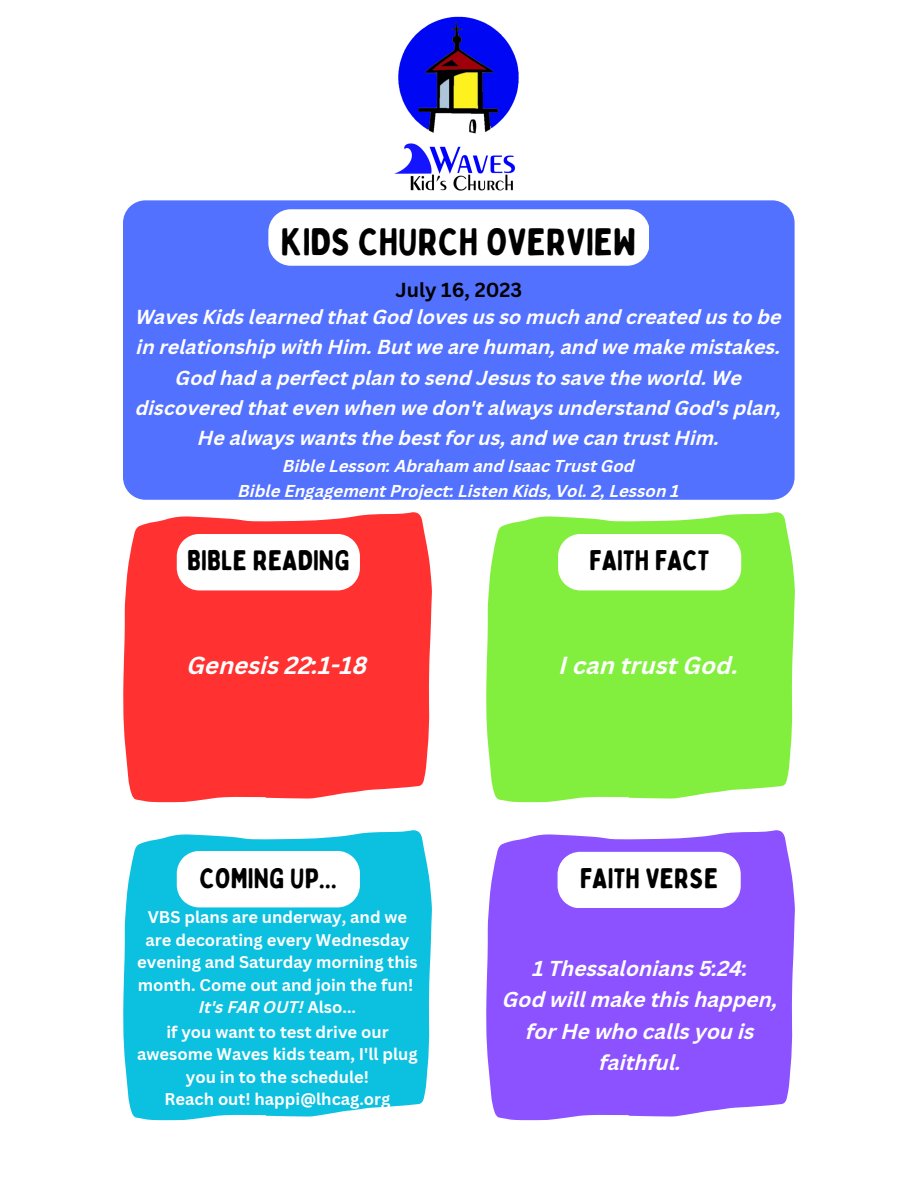
<style>
.page{position:relative;width:918px;height:1188px;background:#fff}
.page>*{position:absolute;margin:0;border:0;box-sizing:border-box;transform-origin:0 0}
.t1{font:38.1px "Bobby Jones Soft";color:#000}
.t2{font:28.2px "Bobby Jones Soft";color:#000}
.t3{font:italic 700 24px "Canva Sans";color:#fff}
.t4{font:italic 700 21px/31.5px "Canva Sans";color:#fff;text-align:center}
.t5{font:italic 700 19.8px/30.3px "Canva Sans";color:#fff;text-align:center}
.t6{font:700 19.8px "Canva Sans";color:#000}
.t7{font:italic 700 16.8px "Canva Sans";color:#fff}
.t8{font:700 16.5px/22.5px "Canva Sans";color:#fff;text-align:center}
.t9{font:italic 700 16.5px "Canva Sans";color:#fff}
.s1{font-style:normal}
</style>
<div class="page">
<svg style="left:123px;top:512px;width:309px;height:290px;background:#ff4040"></svg>
<svg style="left:486px;top:512px;width:309px;height:290px;background:#8bf04d"></svg>
<svg style="left:123px;top:830px;width:309px;height:290px;background:#1ec4e1"></svg>
<svg style="left:486px;top:830px;width:309px;height:290px;background:#945eff"></svg>
<div style="left:123px;top:200px;width:671px;height:300px;background:#5271ff"></div>
<svg style="left:268px;top:209px;width:381px;height:56px"></svg>
<svg style="left:177px;top:534px;width:183px;height:56px"></svg>
<svg style="left:558px;top:534px;width:183px;height:56px"></svg>
<svg style="left:177px;top:851px;width:183px;height:56px"></svg>
<svg style="left:558px;top:852px;width:183px;height:56px"></svg>
<img style="left:394px;top:16px;width:125px;height:175px">
<p class="t1" style="left:281px;top:218px;width:357px">KIDS CHURCH OVERVIEW</p>
<p class="t6" style="left:395px;top:276px;width:128px">July 16, 2023</p>
<p class="t5" style="left:136px;top:304px;width:647px">Waves Kids learned that God loves us so much and created us to be in relationship with Him. But we are human, and we make mistakes.<br>God had a perfect plan to send Jesus to save the world. We discovered that even when we don't always understand God's plan, He always wants the best for us, and we can trust Him.</p>
<p class="t7" style="left:283px;top:460px;width:353px">Bible Lesson: Abraham and Isaac Trust God</p>
<p class="t7" style="left:238px;top:484px;width:443px">Bible Engagement Project: Listen Kids, Vol. 2, Lesson 1</p>
<p class="t2" style="left:187px;top:543px;width:164px">BIBLE READING</p>
<p class="t2" style="left:589px;top:543px;width:122px">FAITH FACT</p>
<p class="t3" style="left:187px;top:655px;width:182px">Genesis 22:1-18</p>
<p class="t3" style="left:560px;top:655px;width:180px">I can trust God.</p>
<p class="t2" style="left:200px;top:861px;width:139px">COMING UP...</p>
<p class="t2" style="left:580px;top:861px;width:140px">FAITH VERSE</p>
<p class="t8" style="left:137px;top:905px;width:282px">VBS plans are underway, and we are decorating every Wednesday evening and Saturday morning this month. Come out and join the fun!</p>
<p class="t9" style="left:199px;top:1001px;width:159px">It's FAR OUT! <span class="s1">Also...</span></p>
<p class="t8" style="left:137px;top:1020px;width:282px">if you want to test drive our awesome Waves kids team, I'll plug you in to the schedule!</p>
<p class="t8" style="left:165px;top:1088px;width:227px">Reach out! happi@lhcag.org</p>
<p class="t4" style="left:533px;top:955px;width:217px">1 Thessalonians 5:24:</p>
<p class="t4" style="left:503px;top:986px;width:276px">God will make this happen, for He who calls you is faithful.</p>
</div>
